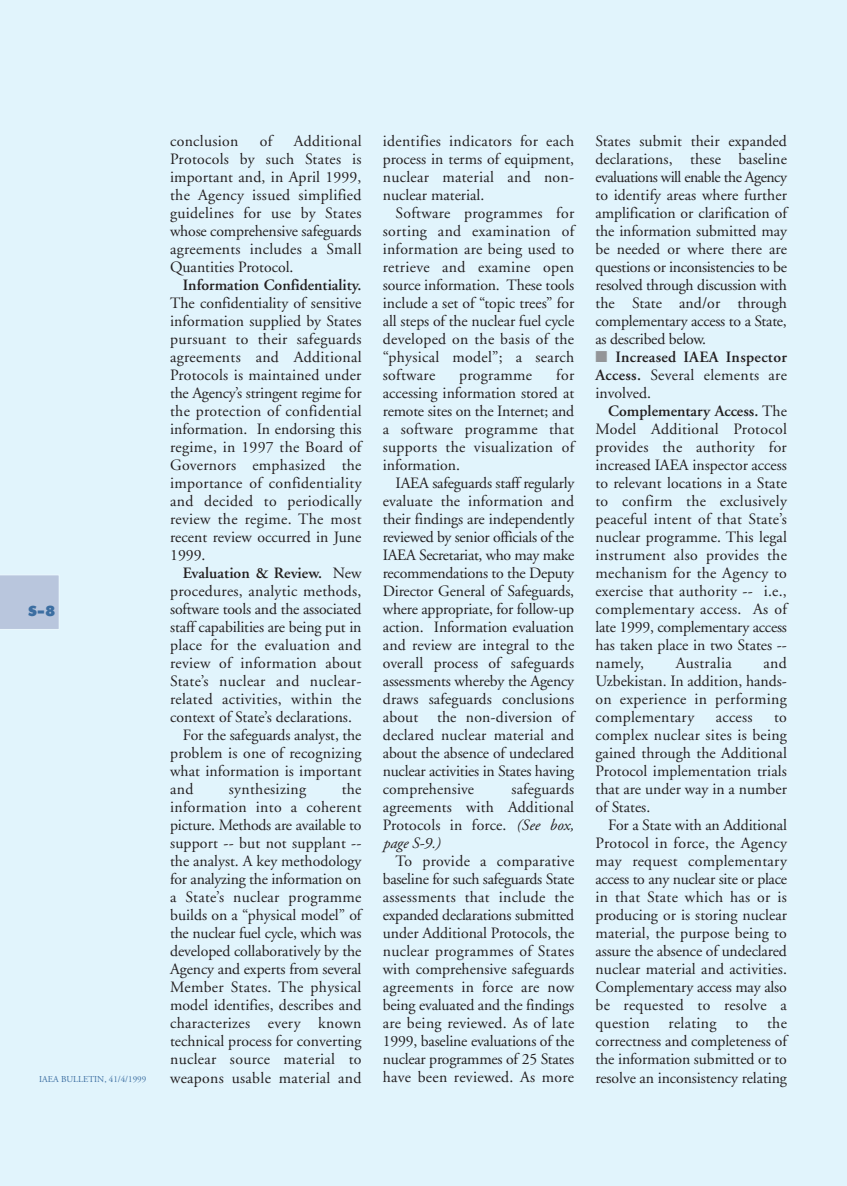
<style>
.page{position:relative;width:847px;height:1186px;background:#fff}
.page>*{position:absolute;margin:0;border:0;box-sizing:border-box;transform-origin:0 0}
.t1{font:15.75px/18px "Adobe Garamond";letter-spacing:.01em;color:#231f20;text-align:justify}
.t2{font:600 15.75px/18px "Adobe Garamond";letter-spacing:.005em;color:#231f20;text-align:justify}
.t3{font:15.75px "Adobe Garamond";letter-spacing:-.01em;color:#231f20}
.t4{font:800 13.5px "Futura ICG";color:#3c6ea1}
.t5{font:9px "Adobe Garamond";color:#3c6ea1}
.s1{font-weight:400}
.s2{font-style:italic}
.s3{color:#939598}
.s4{font-weight:600}
</style>
<div class="page">
<div style="left:0;top:0;width:847px;height:1185px;background:#e1f4fc"></div>
<div style="left:0;top:575px;width:59px;height:54px;background:#b9c6dd"></div>
<p class="t4" style="left:28px;top:604px;width:30px">S-8</p>
<p class="t5" style="left:39px;top:1075px;width:108px">IAEA BULLETIN, 41/4/1999</p>
<p class="t1" style="left:170px;top:133px;width:193px;text-indent:124px">Additional Protocols by such States is important and, in April 1999, the Agency issued simplified guidelines for use by States whose comprehensive safeguards agreements includes a Small Quantities Protocol.</p>
<p class="t2" style="left:183px;top:277px;width:180px">Information Confidentiality.</p>
<p class="t1" style="left:170px;top:295px;width:193px">The confidentiality of sensitive information supplied by States pursuant to their safeguards agreements and Additional Protocols is maintained under the Agency’s stringent regime for the protection of confidential information. In endorsing this regime, in 1997 the Board of Governors emphasized the importance of confidentiality and decided to periodically review the regime. The most recent review occurred in June 1999.</p>
<p class="t2" style="left:183px;top:565px;width:180px">Evaluation &amp; Review. <span class="s1">New</span></p>
<p class="t1" style="left:170px;top:583px;width:193px">procedures, analytic methods,</p>
<p class="t3" style="left:170px;top:602px;width:193px">software tools and the associated</p>
<p class="t3" style="left:170px;top:620px;width:193px">staff capabilities are being put in</p>
<p class="t1" style="left:170px;top:637px;width:193px">place for the evaluation and</p>
<p class="t1" style="left:170px;top:655px;width:193px">review of information about</p>
<p class="t1" style="left:170px;top:673px;width:193px">State’s nuclear and nuclear-</p>
<p class="t1" style="left:170px;top:691px;width:193px">related activities, within the</p>
<p class="t1" style="left:170px;top:709px;width:183px">context of State’s declarations.</p>
<p class="t1" style="left:183px;top:727px;width:180px">For the safeguards analyst, the</p>
<p class="t1" style="left:170px;top:745px;width:193px">problem is one of recognizing</p>
<p class="t1" style="left:170px;top:763px;width:193px">what information is important</p>
<p class="t1" style="left:170px;top:781px;width:25px">and</p>
<p class="t1" style="left:229px;top:781px;width:79px">synthesizing</p>
<p class="t1" style="left:170px;top:133px;width:70px">conclusion</p>
<p class="t1" style="left:260px;top:133px;width:14px">of</p>
<p class="t1" style="left:170px;top:781px;width:193px;text-indent:172px">the information into a coherent picture. Methods are available to support -- but not supplant -- the analyst. A key methodology for analyzing the information on a State’s nuclear programme builds on a “physical model” of the nuclear fuel cycle, which was developed collaboratively by the Agency and experts from several Member States. The physical model identifies, describes and characterizes every known technical process for converting nuclear source material to weapons usable material and</p>
<p class="t1" style="left:383px;top:133px;width:193px">identifies indicators for each process in terms of equipment, nuclear material and non&shy;nuclear material.</p>
<p class="t1" style="left:383px;top:205px;width:193px;text-indent:13px">Software programmes for sorting and examination of information are being used to retrieve and examine open source information. These tools include a set of “topic trees” for all steps of the nuclear fuel cycle developed on the basis of the “physical model”; a search software</p>
<p class="t1" style="left:383px;top:367px;width:193px;text-indent:173px">for accessing information stored at remote sites on the Internet; and a software programme that supports the visualization of information.</p>
<p class="t1" style="left:383px;top:475px;width:193px;text-indent:13px">IAEA safeguards staff regularly evaluate the information and their findings are independently reviewed by senior officials of the IAEA Secretariat, who may make recommendations to the Deputy Director General of Safeguards, where appropriate, for follow-up action. Information evaluation and review are integral to the overall process of safeguards assessments whereby the Agency draws safeguards conclusions about the non-diversion of declared nuclear material and about the absence of undeclared nuclear activities in States having comprehensive</p>
<p class="t1" style="left:459px;top:367px;width:74px">programme</p>
<p class="t1" style="left:383px;top:781px;width:193px;text-indent:129px">safeguards agreements with Additional Protocols in force. <span class="s2">(See box, page S-9.)</span></p>
<p class="t1" style="left:383px;top:853px;width:193px;text-indent:13px">To provide a comparative baseline for such safeguards State assessments that include the expanded declarations submitted under Additional Protocols, the nuclear programmes of States with comprehensive safeguards agreements in force are now being evaluated and the findings are being reviewed. As of late 1999, baseline evaluations of the nuclear programmes of 25 States have been reviewed. As more</p>
<p class="t1" style="left:595px;top:133px;width:193px">States submit their expanded declarations, these baseline evaluations will enable the Agency to identify areas where further amplification or clarification of the information submitted may be needed or where there are questions or inconsistencies to be resolved through discussion with the State and/or through complementary access to a State, as described below.</p>
<p class="t2" style="left:595px;top:349px;width:193px"><span class="s3">■</span> Increased IAEA Inspector Access. <span class="s1">Several elements are involved.</span></p>
<p class="t1" style="left:595px;top:403px;width:193px;text-indent:13px"><span class="s4">Complementary Access.</span> The Model Additional Protocol provides the authority for increased IAEA inspector access to relevant locations in a State to confirm the exclusively peaceful intent of that State’s nuclear programme. This legal instrument also provides the mechanism for the Agency to exercise that authority -- i.e., complementary access. As of late 1999, complementary access has taken place in two States -- namely,</p>
<p class="t1" style="left:595px;top:655px;width:193px;text-indent:168px">and Uzbekistan. In addition, hands&shy;on experience in performing complementary</p>
<p class="t1" style="left:676px;top:655px;width:57px">Australia</p>
<p class="t1" style="left:595px;top:709px;width:193px;text-indent:179px">to complex nuclear sites is being gained through the Additional Protocol implementation trials that are under way in a number of States.</p>
<p class="t1" style="left:595px;top:817px;width:193px;text-indent:13px">For a State with an Additional Protocol in force, the Agency may request complementary access to any nuclear site or place in that State which has or is producing or is storing nuclear material, the purpose being to assure the absence of undeclared nuclear material and activities.<br>Complementary access may also be requested to resolve a question relating to the correctness and completeness of the information submitted or to resolve an inconsistency relating</p>
<p class="t1" style="left:715px;top:709px;width:38px">access</p>
</div>
